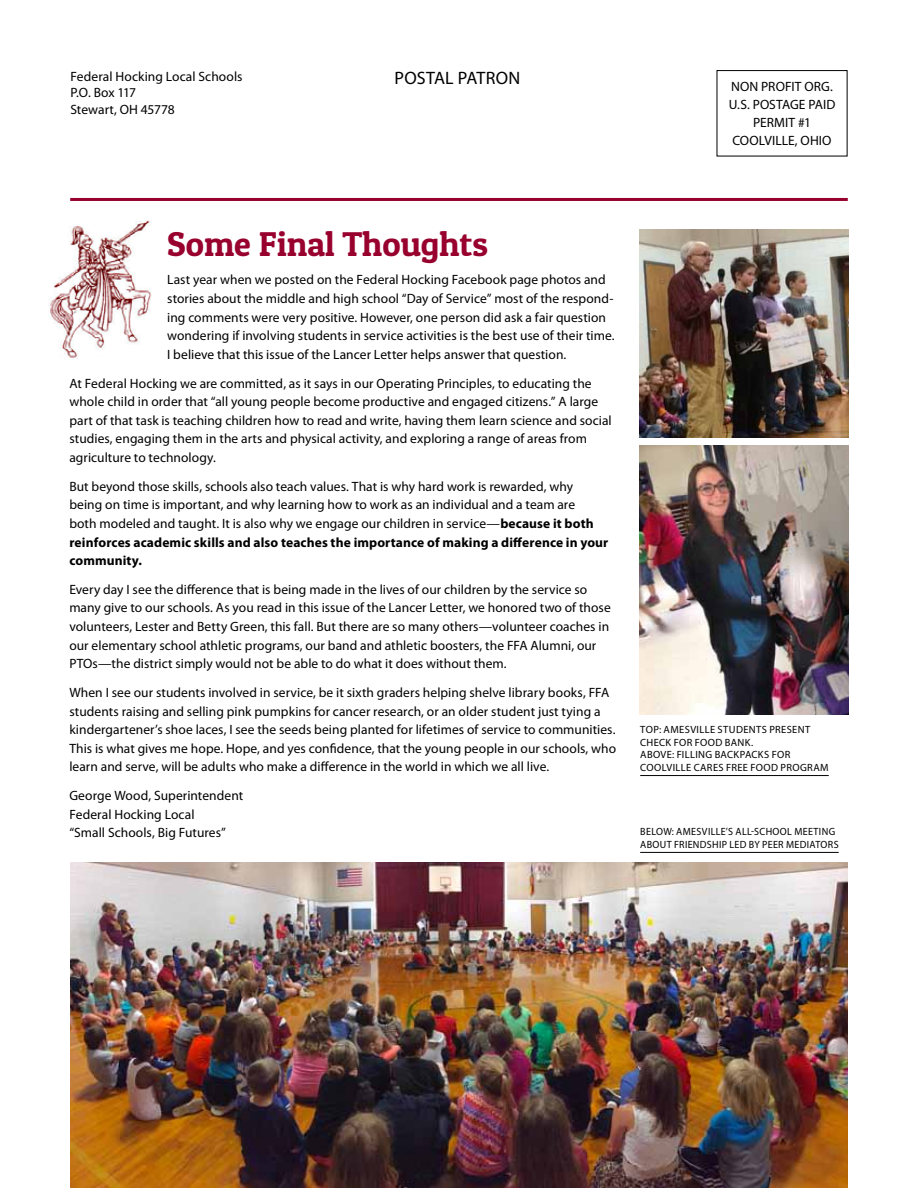
<style>
.page{position:relative;width:918px;height:1188px;background:#fff}
.page>*{position:absolute;margin:0;border:0;box-sizing:border-box;transform-origin:0 0}
.t1{font:34.5px "Patua One";color:#98002e}
.t2{font:18px "Myriad Pro";color:#000}
.t3{font:13.5px/18.6px "Myriad Pro";letter-spacing:.005em;color:#000}
.t4{font:10.5px/12.8px "Myriad Pro";letter-spacing:.03em;color:#000}
.t5{font:10.5px "Myriad Pro";letter-spacing:.03em;color:#000;scale:.96 1}
.s1{font-weight:700}
</style>
<div class="page">
<div style="left:717px;top:70px;width:131px;height:86px;border:1px solid #000"></div>
<hr style="left:70px;top:198px;width:778px;height:3px;background:#98002e">
<img style="left:639px;top:446px;width:210px;height:269px">
<img style="left:639px;top:229px;width:209px;height:208px">
<img style="left:70px;top:862px;width:778px;height:326px">
<img style="left:50px;top:220px;width:102px;height:138px">
<hr style="left:640px;top:775px;width:189px;height:1px;background:#000">
<hr style="left:640px;top:852px;width:199px;height:1px;background:#000">
<p class="t3" style="left:70px;top:68px;width:174px;line-height:16.5px">Federal Hocking Local Schools<br>P.O. Box 117<br>Stewart, OH 45778</p>
<p class="t3" style="left:729px;top:78px;width:108px;line-height:18px;text-align:center">NON PROFIT ORG.<br>U.S. POSTAGE PAID<br>PERMIT #1<br>COOLVILLE, OHIO</p>
<h2 class="t2" style="left:395px;top:67px;width:11px">Posta</h2>
<h2 class="t2" style="left:445px;top:67px;width:24px">l Patro</h2>
<h2 class="t2" style="left:509px;top:67px;width:13px">n</h2>
<h1 class="t1" style="left:167px;top:222px;width:322px">Some Final Thoughts</h1>
<p class="t3" style="left:167px;top:270px;width:449px">Last year when we posted on the Federal Hocking Facebook page photos and stories about the middle and high school “Day of Service” most of the respond&shy;ing comments were very positive. However, one person did ask a fair question wondering if involving students in service activities is the best use of their time.<br>I believe that this issue of the Lancer Letter helps answer that question.</p>
<p class="t3" style="left:69px;top:374px;width:544px">At Federal Hocking we are committed, as it says in our Operating Principles, to educating the whole child in order that “all young people become productive and engaged citizens.” A large part of that task is teaching children how to read and write, having them learn science and social studies, engaging them in the arts and physical activity, and exploring a range of areas from agriculture to technology.</p>
<p class="t3" style="left:69px;top:477px;width:541px">But beyond those skills, schools also teach values. That is why hard work is rewarded, why being on time is important, and why learning how to work as an individual and a team are<br>both modeled and taught. It is also why we engage our children in service—<span class="s1">because it both reinforces academic skills and also teaches the importance of making a difference in your community.</span></p>
<p class="t3" style="left:69px;top:580px;width:543px">Every day I see the difference that is being made in the lives of our children by the service so many give to our schools. As you read in this issue of the Lancer Letter, we honored two of those volunteers, Lester and Betty Green, this fall. But there are so many others—volunteer coaches in our elementary school athletic programs, our band and athletic boosters, the FFA Alumni, our PTOs—the district simply would not be able to do what it does without them.</p>
<p class="t3" style="left:69px;top:683px;width:548px">When I see our students involved in service, be it sixth graders helping shelve library books, FFA students raising and selling pink pumpkins for cancer research, or an older student just tying a kindergartener’s shoe laces, I see the seeds being planted for lifetimes of service to communities.<br>This is what gives me hope. Hope, and yes confidence, that the young people in our schools, who learn and serve, will be adults who make a difference in the world in which we all live.</p>
<p class="t3" style="left:69px;top:786px;width:175px">George Wood, Superintendent<br>Federal Hocking Local<br>“Small Schools, Big Futures”</p>
<p class="t4" style="left:640px;top:723px;width:38px">to p: Ames</p>
<p class="t4" style="left:690px;top:723px;width:92px">ville students prese</p>
<p class="t4" style="left:798px;top:723px;width:12px">nt</p>
<p class="t4" style="left:640px;top:735px;width:41px">check for</p>
<p class="t4" style="left:695px;top:735px;width:14px">Food</p>
<p class="t4" style="left:640px;top:735px;width:139px;text-indent:85px">Bank.<br>ABOVE: fi lling backpacks for<br>Coo</p>
<p class="t4" style="left:662px;top:761px;width:39px">lville Cares</p>
<p class="t4" style="left:726px;top:761px;width:7px">free</p>
<p class="t4" style="left:751px;top:761px;width:8px">food</p>
<p class="t4" style="left:781px;top:761px;width:14px">program</p>
<p class="t5" style="left:640px;top:825px;width:45px">Below: ames</p>
<p class="t5" style="left:702px;top:825px;width:75px">vi lle’s All-Schoo</p>
<p class="t5" style="left:787px;top:825px;width:22px">l Meeti</p>
<p class="t5" style="left:822px;top:825px;width:15px">ng</p>
<p class="t5" style="left:640px;top:838px;width:8px">abo</p>
<p class="t5" style="left:660px;top:838px;width:49px">ut Friendshi</p>
<p class="t5" style="left:722px;top:838px;width:49px">p led by Peer</p>
<p class="t5" style="left:786px;top:838px;width:16px">Mediators</p>
</div>
